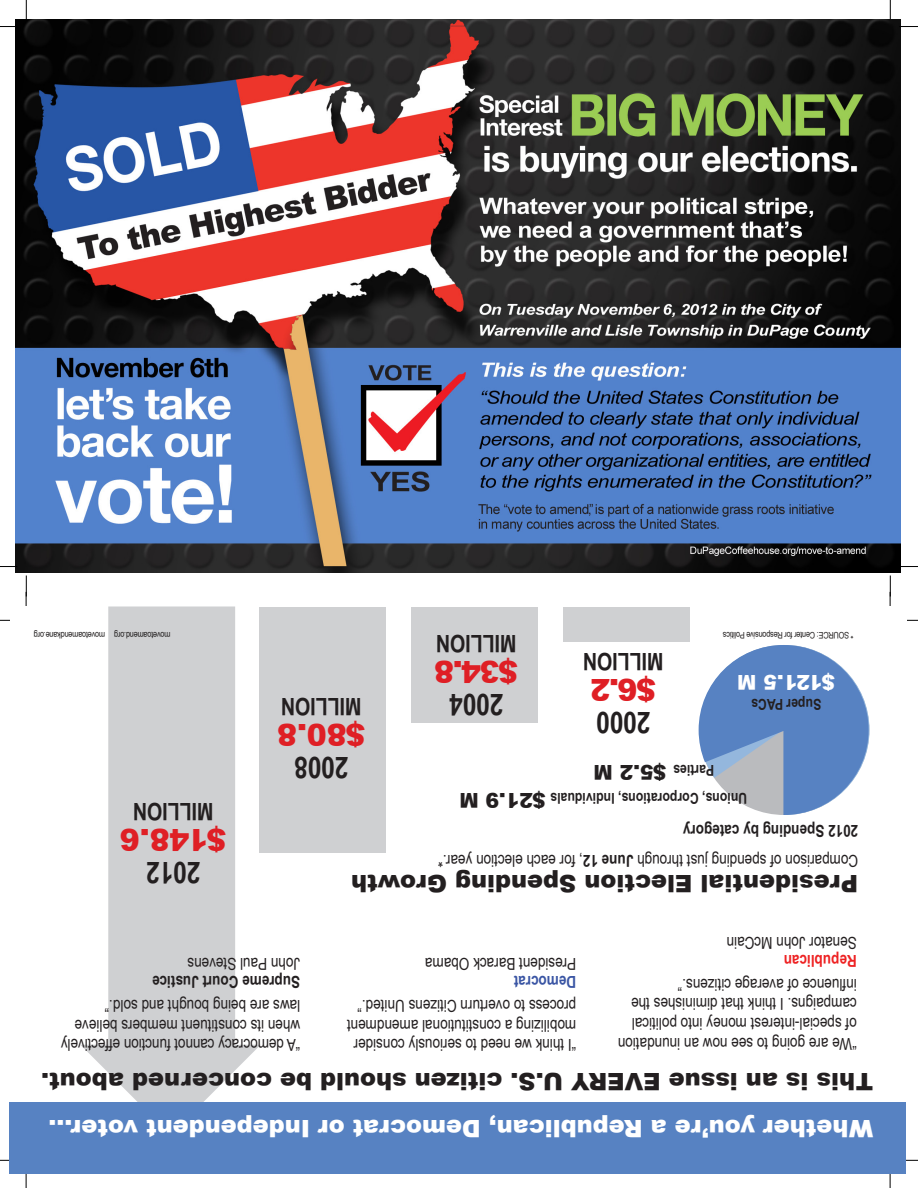
<style>
.page{position:relative;width:918px;height:1188px;background:#fff}
.page>*{position:absolute;margin:0;border:0;box-sizing:border-box;transform-origin:0 0}
.t1{font:900 30px "Arial";letter-spacing:-.025em;color:#df1f25}
.t2{font:700 30px "Arial Narrow";letter-spacing:-.005em;color:#231f20}
.t3{font:900 24px "Arial";color:#231f20}
.t4{font:900 24px "Arial";color:#fff}
.t5{font:700 24px "Arial Narrow";letter-spacing:-.005em;color:#231f20}
.t6{font:900 20.4px "Arial";color:#231f20}
.t7{font:900 20.4px "Arial";color:#fff}
.t8{font:16.5px/19.8px "Arial Narrow";color:#231f20}
.t9{font:700 16.5px "Arial Narrow";color:#231f20}
.t10{font:700 16.5px "Arial Narrow";color:#ee2223}
.t11{font:700 16.5px "Arial Narrow";color:#3a55a4}
.t12{font:700 15px "Arial Narrow";color:#231f20}
.t13{font:9px "Arial Narrow";letter-spacing:-.025em;color:#211e1e}
.s1{font-weight:700}
</style>
<div class="page">
<img style="left:15px;top:19px;width:885px;height:554px">
<svg style="left:26px;top:0;width:1px;height:19px"></svg>
<svg style="left:0;top:26px;width:17px;height:1px"></svg>
<svg style="left:0;top:566px;width:17px;height:1px"></svg>
<svg style="left:890px;top:0;width:1px;height:19px"></svg>
<svg style="left:899px;top:26px;width:19px;height:1px"></svg>
<svg style="left:899px;top:566px;width:19px;height:1px"></svg>
<svg style="left:26px;top:576px;width:1px;height:30px"></svg>
<svg style="left:26px;top:1174px;width:1px;height:14px"></svg>
<svg style="left:890px;top:576px;width:1px;height:30px"></svg>
<svg style="left:906px;top:1160px;width:12px;height:1px"></svg>
<svg style="left:890px;top:1174px;width:1px;height:14px"></svg>
<div style="left:563px;top:607px;width:127px;height:35px;background:#cfd0d2"></div>
<div style="left:259px;top:607px;width:127px;height:246px;background:#cfd0d2"></div>
<div style="left:411px;top:607px;width:127px;height:116px;background:#cfd0d2"></div>
<svg style="left:81px;top:606px;width:179px;height:496px;fill:#cfd0d2"></svg>
<div style="left:9px;top:1102px;width:897px;height:72px;background:#5782c2"></div>
<svg style="left:699px;top:645px;width:171px;height:170px"></svg>
<p class="t13" style="left:170px;top:642px;width:138px;rotate:-180deg">movetoamend.org movetoamendkane.org</p>
<p class="t13" style="left:854px;top:642px;width:132px;rotate:-180deg">* SOURCE: Center for Responsive Politics</p>
<h2 class="t5" style="left:516px;top:662px;width:82px;rotate:-180deg">MILLION</h2>
<h2 class="t5" style="left:663px;top:680px;width:82px;rotate:-180deg">MILLION</h2>
<h1 class="t1" style="left:518px;top:693px;width:86px;rotate:-180deg">$34.8</h1>
<p class="t7" style="left:835px;top:697px;width:99px;rotate:-180deg">$121.5 M</p>
<h1 class="t1" style="left:656px;top:711px;width:67px;rotate:-180deg">$6.2</h1>
<h2 class="t5" style="left:361px;top:725px;width:82px;rotate:-180deg">MILLION</h2>
<h1 class="t2" style="left:503px;top:727px;width:56px;rotate:-180deg">2004</h1>
<p class="t12" style="left:821px;top:716px;width:72px;rotate:-180deg">Super PACs</p>
<h1 class="t2" style="left:650px;top:745px;width:56px;rotate:-180deg">2000</h1>
<h1 class="t1" style="left:365px;top:756px;width:90px;rotate:-180deg">$80.8</h1>
<h2 class="t5" style="left:213px;top:830px;width:82px;rotate:-180deg">MILLION</h2>
<h1 class="t1" style="left:227px;top:861px;width:108px;rotate:-180deg">$148.6</h1>
<h1 class="t2" style="left:200px;top:895px;width:56px;rotate:-180deg">2012</h1>
<h1 class="t2" style="left:348px;top:790px;width:56px;rotate:-180deg">2008</h1>
<p class="t6" style="left:666px;top:787px;width:74px;rotate:-180deg">$5.2 M</p>
<p class="t12" style="left:714px;top:782px;width:43px;rotate:-180deg">Parties</p>
<p class="t6" style="left:546px;top:815px;width:88px;rotate:-180deg">$21.9 M</p>
<p class="t12" style="left:747px;top:810px;width:198px;rotate:-180deg">Unions, Corporations, Individuals</p>
<p class="t8" style="left:858px;top:877px;width:422px;line-height:30.3px;rotate:-180deg">Comparison of spending just through <span class="s1">June 12</span>, for each election year.*<br><span class="s1">2012 Spending by category</span></p>
<h2 class="t3" style="left:858px;top:901px;width:509px;rotate:-180deg">Presidential Election Spending Growth</h2>
<p class="t8" style="left:857px;top:953px;width:132px;rotate:-180deg">Senator John McCain</p>
<p class="t8" style="left:300px;top:974px;width:114px;rotate:-180deg">John Paul Stevens</p>
<p class="t8" style="left:576px;top:974px;width:153px;rotate:-180deg">President Barack Obama</p>
<p class="t10" style="left:857px;top:973px;width:74px;rotate:-180deg">Republican</p>
<p class="t9" style="left:300px;top:994px;width:150px;rotate:-180deg">Supreme Court Justice</p>
<p class="t8" style="left:300px;top:1056px;width:241px;rotate:-180deg">“A democracy cannot function effectively when its constituent members believe laws are being bought and sold.”</p>
<p class="t11" style="left:576px;top:994px;width:64px;rotate:-180deg">Democrat</p>
<p class="t8" style="left:576px;top:1056px;width:231px;rotate:-180deg">“I think we need to seriously consider mobilizing a constitutional amendment process to overturn Citizens United.”</p>
<p class="t8" style="left:857px;top:1054px;width:240px;rotate:-180deg">“We are going to see now an inundation of special-interest money into political campaigns. I think that diminishes the influence of average citizens.”</p>
<h2 class="t3" style="left:873px;top:1099px;width:834px;rotate:-180deg">This is an issue EVERY U.S. citizen should be concerned about.</h2>
<h2 class="t4" style="left:873px;top:1145px;width:826px;rotate:-180deg">Whether you’re a Republican, Democrat or Independent voter...</h2>
</div>
